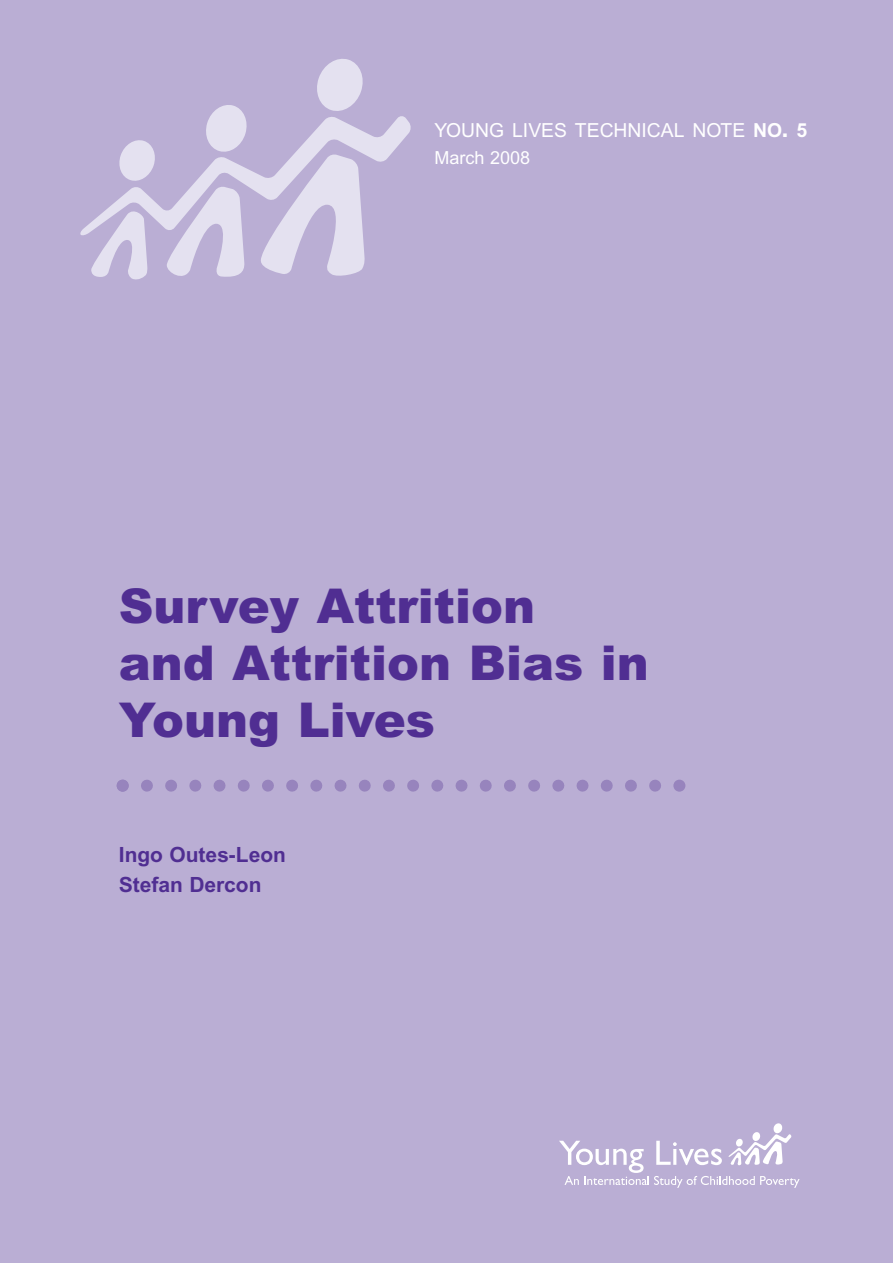
<style>
.page{position:relative;width:893px;height:1263px;background:#baaed4}
.page>*{position:absolute;margin:0;border:0;box-sizing:border-box;transform-origin:0 0}
.t1{font:900 48px/57px "Arial";color:#502e92}
.t2{font:700 21px/30px "Arial";color:#502e92}
.t3{font:19.35px "Arial";color:#fff}
.t4{font:18px "Arial";color:#fff}
.s1{font-weight:700}
.s2{font-weight:700;font-size:25.8px}
</style>
<div class="page">
<svg style="left:80px;top:59px;width:331px;height:220px"></svg>
<svg style="left:559px;top:1123px;width:241px;height:65px"></svg>
<svg style="left:117px;top:780px;width:544px;height:12px"></svg>
<svg style="left:673px;top:780px;width:12px;height:12px"></svg>
<p class="t3" style="left:435px;top:123px;width:374px">YOUNG LIVES TECHNICAL NOTE <span class="s1">NO</span><span class="s2">.</span> <span class="s1">5</span></p>
<p class="t4" style="left:434px;top:151px;width:97px">March 2008</p>
<p class="t1" style="left:119px;top:581px;width:532px">Survey Attrition<br>and Attrition Bias in<br>Young Lives</p>
<p class="t2" style="left:119px;top:841px;width:169px">Ingo Outes-Leon<br>Stefan Dercon</p>
</div>
